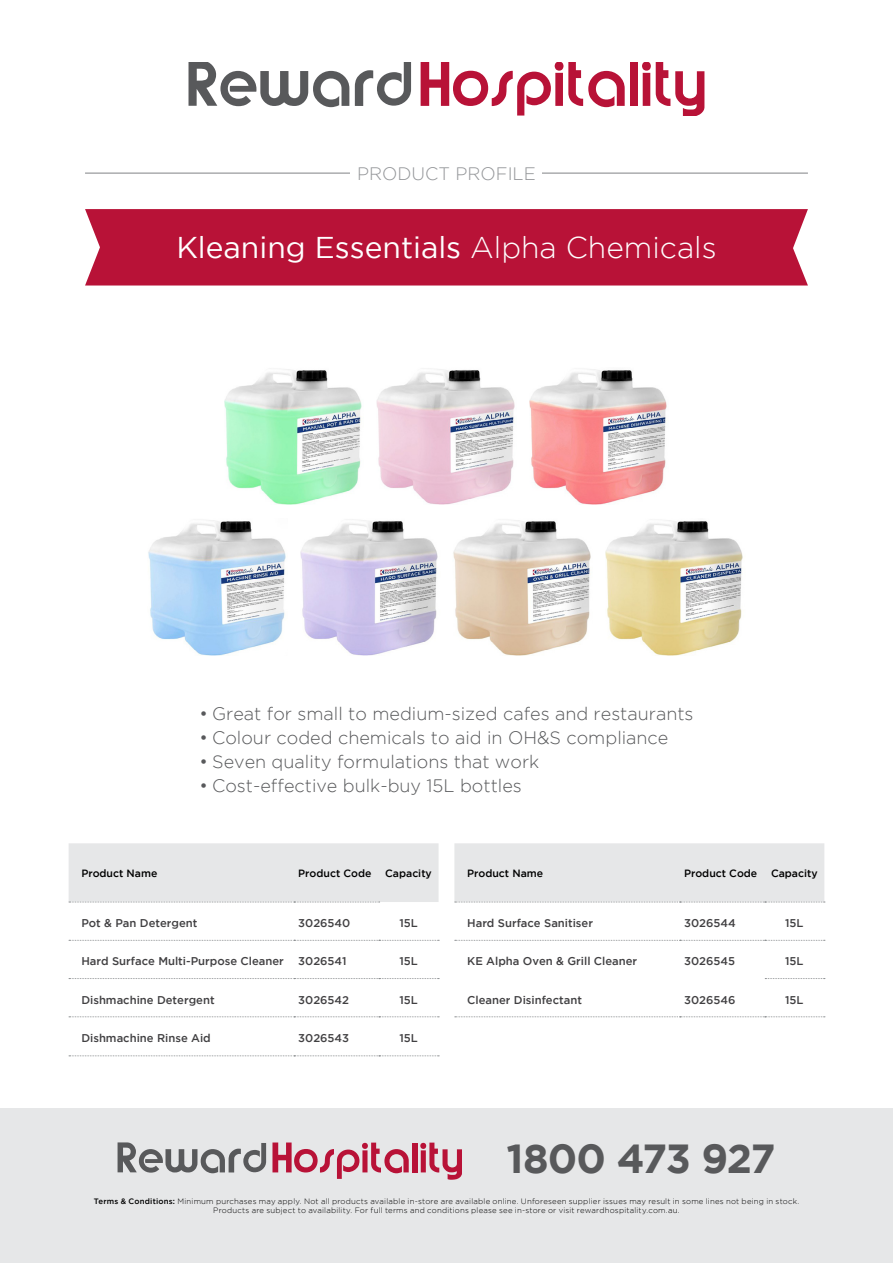
<style>
.page{position:relative;width:893px;height:1263px;background:#fff}
.page>*{position:absolute;margin:0;border:0;box-sizing:border-box;transform-origin:0 0}
.t1{font:700 40.5px "Gotham";letter-spacing:-.035em;color:#58595b}
.t2{font:30px "Gotham";color:#fff}
.t3{font:300 18px "Gotham";color:#58595b}
.t4{font:300 18px "Gotham";color:#939598}
.t5{font:500 11.25px "Gotham";color:#414042}
.t6{font:500 10.5px "Gotham";color:#000}
.t7{font:300 7.8px/9.3px "Gotham";letter-spacing:.025em;color:#000;text-align:center}
.s1{font-weight:300}
.s2{font-weight:500}
</style>
<div class="page">
<div style="left:85px;top:209px;width:723px;height:76px;background:#b81237"></div>
<hr style="left:85px;top:173px;width:723px;height:1px;background:#808285">
<div style="left:351px;top:167px;width:191px;height:13px;background:#fff"></div>
<div style="left:0;top:1108px;width:893px;height:155px;background:#e6e7e8"></div>
<svg style="left:272px;top:1142px;width:137px;height:37px"></svg>
<div style="left:412px;top:1142px;width:6px;height:30px;background:#b81237"></div>
<svg style="left:420px;top:1142px;width:42px;height:38px"></svg>
<svg style="left:118px;top:1142px;width:148px;height:31px"></svg>
<svg style="left:355px;top:62px;width:56px;height:44px"></svg>
<svg style="left:421px;top:62px;width:204px;height:53px"></svg>
<div style="left:630px;top:62px;width:8px;height:44px;background:#b81237"></div>
<svg style="left:642px;top:62px;width:62px;height:53px"></svg>
<svg style="left:189px;top:62px;width:160px;height:45px"></svg>
<img style="left:224px;top:369px;width:138px;height:136px">
<img style="left:377px;top:369px;width:138px;height:136px">
<img style="left:148px;top:520px;width:138px;height:135px">
<img style="left:529px;top:369px;width:138px;height:136px">
<img style="left:605px;top:520px;width:138px;height:135px">
<div style="left:454px;top:843px;width:371px;height:60px;background:#e6e7e8"></div>
<svg style="left:455px;top:940px;width:370px;height:1px"></svg>
<svg style="left:765px;top:978px;width:60px;height:1px"></svg>
<svg style="left:455px;top:1016px;width:370px;height:1px"></svg>
<div style="left:69px;top:843px;width:370px;height:60px;background:#e6e7e8"></div>
<svg style="left:69px;top:940px;width:370px;height:1px"></svg>
<svg style="left:69px;top:978px;width:370px;height:1px"></svg>
<svg style="left:69px;top:1016px;width:370px;height:1px"></svg>
<svg style="left:69px;top:1055px;width:370px;height:1px"></svg>
<img style="left:453px;top:520px;width:138px;height:135px">
<img style="left:300px;top:519px;width:138px;height:136px">
<h3 class="t4" style="left:357px;top:163px;width:180px">PRODUCT PROFILE</h3>
<h2 class="t2" style="left:176px;top:231px;width:542px">Kleaning Essentials <span class="s1">Alpha Chemicals</span></h2>
<h3 class="t3" style="left:199px;top:704px;width:496px">• Great for small to medium-sized cafes and restaurants</h3>
<h3 class="t3" style="left:199px;top:728px;width:471px">• Colour coded chemicals to aid in OH&amp;S compliance</h3>
<h3 class="t3" style="left:199px;top:752px;width:341px">• Seven quality formulations that work</h3>
<h3 class="t3" style="left:199px;top:775px;width:324px">• Cost-effective bulk-buy 15L bottles</h3>
<h3 class="t6" style="left:81px;top:867px;width:78px">Product Name</h3>
<h3 class="t6" style="left:298px;top:867px;width:75px">Product Code</h3>
<h3 class="t6" style="left:385px;top:867px;width:48px">Capacity</h3>
<h3 class="t5" style="left:81px;top:917px;width:118px">Pot &amp; Pan Detergent</h3>
<h3 class="t5" style="left:298px;top:917px;width:54px">3026540</h3>
<h3 class="t5" style="left:399px;top:917px;width:20px">15L</h3>
<h3 class="t5" style="left:81px;top:955px;width:204px">Hard Surface Multi-Purpose Cleaner</h3>
<h3 class="t5" style="left:298px;top:955px;width:50px">3026541</h3>
<h3 class="t5" style="left:399px;top:955px;width:20px">15L</h3>
<h3 class="t5" style="left:81px;top:993px;width:135px">Dishmachine Detergent</h3>
<h3 class="t5" style="left:298px;top:993px;width:52px">3026542</h3>
<h3 class="t5" style="left:399px;top:993px;width:20px">15L</h3>
<h3 class="t5" style="left:81px;top:1032px;width:131px">Dishmachine Rinse Aid</h3>
<h3 class="t5" style="left:298px;top:1032px;width:52px">3026543</h3>
<h3 class="t5" style="left:399px;top:1032px;width:20px">15L</h3>
<h3 class="t6" style="left:467px;top:867px;width:78px">Product Name</h3>
<h3 class="t6" style="left:684px;top:867px;width:75px">Product Code</h3>
<h3 class="t6" style="left:771px;top:867px;width:48px">Capacity</h3>
<h3 class="t5" style="left:467px;top:917px;width:127px">Hard Surface Sanitiser</h3>
<h3 class="t5" style="left:684px;top:917px;width:53px">3026544</h3>
<h3 class="t5" style="left:785px;top:917px;width:20px">15L</h3>
<h3 class="t5" style="left:467px;top:955px;width:172px">KE Alpha Oven &amp; Grill Cleaner</h3>
<h3 class="t5" style="left:684px;top:955px;width:53px">3026545</h3>
<h3 class="t5" style="left:785px;top:955px;width:20px">15L</h3>
<h3 class="t5" style="left:467px;top:993px;width:116px">Cleaner Disinfectant</h3>
<h3 class="t5" style="left:684px;top:993px;width:53px">3026546</h3>
<h3 class="t5" style="left:785px;top:993px;width:20px">15L</h3>
<h1 class="t1" style="left:507px;top:1135px;width:270px">1800 473 927</h1>
<p class="t7" style="left:94px;top:1196px;width:707px"><span class="s2">Terms &amp; Conditions:</span> Minimum purchases may apply. Not all products available in-store are available online. Unforeseen supplier issues may result in some lines not being in stock.<br>Products are subject to availability. For full terms and conditions please see in-store or visit rewardhospitality.com.au.</p>
</div>
